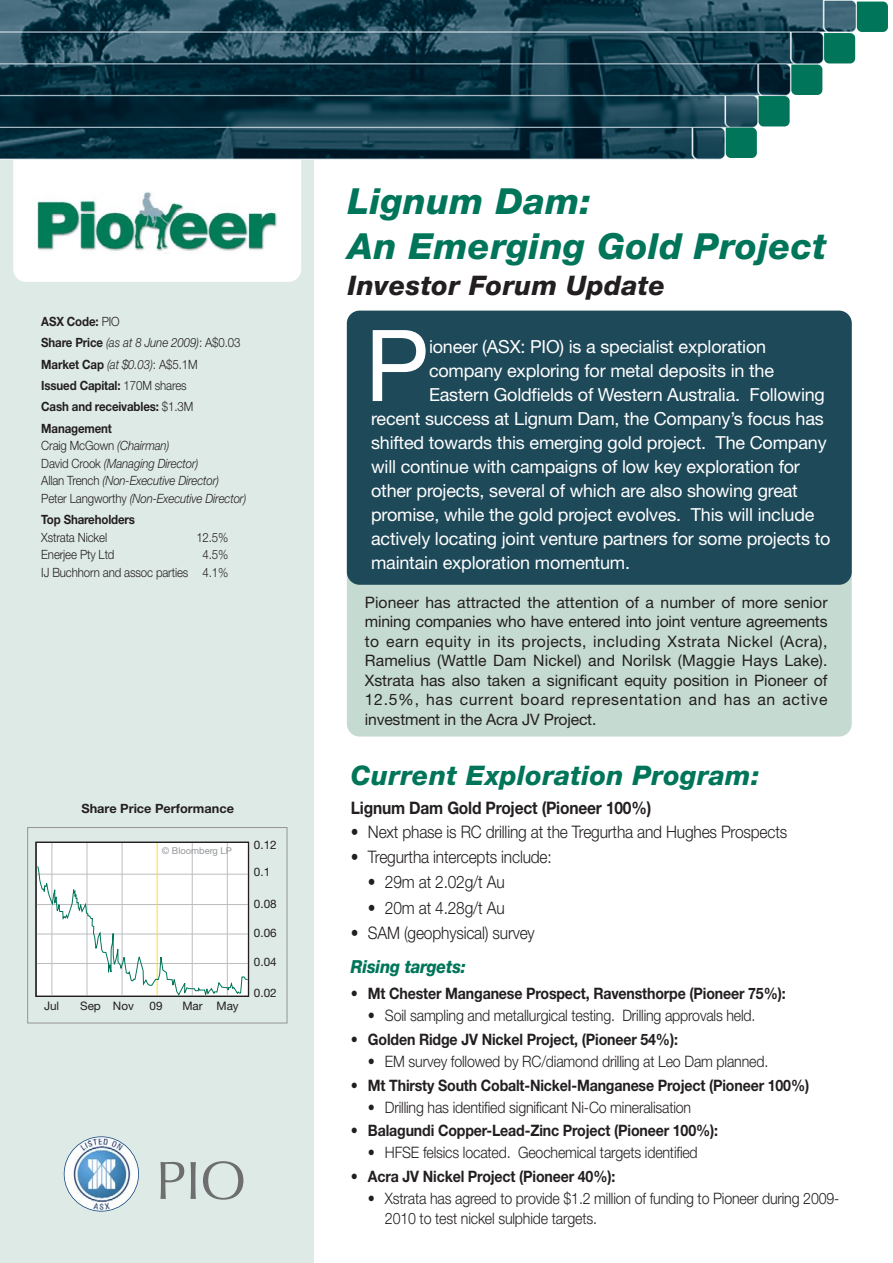
<style>
.page{position:relative;width:893px;height:1263px;background:#fff}
.page>*{position:absolute;margin:0;border:0;box-sizing:border-box;transform-origin:0 0}
.t1{font:99.3px "Helvetica Neue";color:#fff}
.t2{font:54px "Optima";color:#6d6e70}
.t3{font:italic 800 36px/45px "Helvetica Neue";letter-spacing:.01em;color:#007559}
.t4{font:italic 800 27px "Helvetica Neue";letter-spacing:.01em;color:#007559}
.t5{font:italic 800 27px "Helvetica Neue";letter-spacing:.01em;color:#231f20}
.t6{font:18px "Helvetica Neue";letter-spacing:-.01em;color:#fff}
.t7{font:italic 800 18px "Helvetica Neue";letter-spacing:-.015em;color:#007559;scale:.9 1}
.t8{font:300 17.25px "Helvetica Neue";letter-spacing:-.01em;color:#231f20;scale:.9 1}
.t9{font:700 17.25px "Helvetica Neue";letter-spacing:-.01em;color:#231f20;scale:.9 1}
.t10{font:15.75px/19.5px "Helvetica Neue";letter-spacing:-.01em;color:#231f20;text-align:justify}
.t11{font:300 15.75px/19.5px "Helvetica Neue";letter-spacing:-.01em;color:#231f20;scale:.9 1}
.t12{font:700 15.75px "Helvetica Neue";letter-spacing:-.01em;color:#231f20;scale:.9 1}
.t13{font:700 12.75px/21.5px "Helvetica Neue";letter-spacing:-.01em;color:#231f20;scale:.9 1}
.t14{font:italic 300 12.75px/17.5px "Helvetica Neue";letter-spacing:-.01em;color:#231f20;scale:.9 1}
.t15{font:300 12.75px/17.5px "Helvetica Neue";letter-spacing:-.01em;color:#231f20;text-align:right;scale:.9 1}
.t16{font:700 12.75px "Helvetica Neue";letter-spacing:-.01em;color:#231f20}
.t17{font:11.7px "Helvetica Neue";color:#231f20}
.t18{font:9.3px "Helvetica Neue";color:#939598}
.s1{font-weight:300}
.s2{font-weight:300;font-style:italic}
.s3{font-style:normal}
</style>
<div class="page">
<div style="left:347px;top:311px;width:505px;height:426px;background:#c5dad1;border-radius:13px"></div>
<div style="left:0;top:150px;width:313px;height:1113px;background:#deeae5"></div>
<div style="left:347px;top:311px;width:505px;height:274px;background:#1e4959;border-radius:13px"></div>
<div style="left:13px;top:48px;width:288px;height:234px;background:#fff;border-radius:13px"></div>
<img style="left:0;top:0;width:885px;height:159px">
<svg style="left:726px;top:2px;width:162px;height:156px"></svg>
<img style="left:37px;top:192px;width:240px;height:62px">
<div style="left:35px;top:842px;width:214px;height:155px;background:#fff"></div>
<hr style="left:52px;top:843px;width:1px;height:153px;background:#bbbdc0">
<hr style="left:87px;top:843px;width:1px;height:153px;background:#bbbdc0">
<hr style="left:122px;top:843px;width:1px;height:153px;background:#bbbdc0">
<hr style="left:157px;top:843px;width:1px;height:153px;background:#ffe01a">
<hr style="left:192px;top:843px;width:1px;height:153px;background:#bbbdc0">
<hr style="left:227px;top:843px;width:1px;height:153px;background:#bbbdc0">
<svg style="left:37px;top:866px;width:210px;height:129px"></svg>
<div style="left:35px;top:842px;width:214px;height:155px;border:1px solid #231f20"></div>
<div style="left:27px;top:827px;width:260px;height:196px;border:1px solid #939598"></div>
<img style="left:65px;top:1137px;width:73px;height:74px;border-radius:50%">
<div style="left:64px;top:1136px;width:75px;height:76px;border:2px solid #124680;border-radius:50%"></div>
<p class="t13" style="left:41px;top:312px;width:223px">ASX Code: <span class="s1">PIO<br></span>Share Price <span class="s2">(as at 8 June 2009)</span><span class="s1">: A$0.03<br></span>Market Cap <span class="s2">(at $0.03)</span><span class="s1">: A$5.1M<br></span>Issued Capital: <span class="s1">170M shares<br></span>Cash and receivables: <span class="s1">$1.3M<br></span>Management</p>
<p class="t14" style="left:41px;top:438px;width:229px"><span class="s3">Craig McGown</span> (Chairman)<br><span class="s3">David Crook</span> (Managing Director)<br><span class="s3">Allan Trench</span> (Non-Executive Director)<br><span class="s3">Peter Langworthy</span> (Non-Executive Director)</p>
<p class="t13" style="left:41px;top:510px;width:106px">Top Shareholders</p>
<p class="t15" style="left:41px;top:530px;width:75px">Xstrata Nickel</p>
<p class="t15" style="left:196px;top:530px;width:37px">12.5%</p>
<p class="t15" style="left:41px;top:547px;width:83px">Enerjee Pty Ltd</p>
<p class="t15" style="left:41px;top:547px;width:209px">4.5%<br>IJ Buchhorn and assoc parties 4.1%</p>
<p class="t16" style="left:81px;top:804px;width:154px">Share Price Performance</p>
<p class="t18" style="left:162px;top:848px;width:71px">© Bloomberg LP</p>
<p class="t17" style="left:44px;top:1002px;width:17px">Jul</p>
<p class="t17" style="left:80px;top:1002px;width:55px">Sep Nov</p>
<p class="t17" style="left:149px;top:1002px;width:15px">09</p>
<p class="t17" style="left:182px;top:1002px;width:58px">Mar May</p>
<p class="t17" style="left:254px;top:841px;width:24px">0.12</p>
<p class="t17" style="left:254px;top:868px;width:18px">0.1</p>
<p class="t17" style="left:254px;top:900px;width:24px">0.08</p>
<p class="t17" style="left:254px;top:928px;width:24px">0.06</p>
<p class="t17" style="left:254px;top:957px;width:24px">0.04</p>
<p class="t17" style="left:254px;top:989px;width:24px">0.02</p>
<h2 class="t2" style="left:156px;top:1149px;width:92px">PIO</h2>
<h3 class="t3" style="left:348px;top:182px;width:480px">Lignum Dam:<br>An Emerging Gold Project</h3>
<h3 class="t5" style="left:348px;top:276px;width:319px">Investor Forum Update</h3>
<h1 class="t1" style="left:365px;top:330px;width:66px">P</h1>
<p class="t6" style="left:429px;top:340px;width:339px">ioneer (ASX: PIO) is a specialist exploration</p>
<p class="t6" style="left:429px;top:364px;width:346px">company exploring for metal deposits in the</p>
<p class="t6" style="left:429px;top:388px;width:397px">Eastern Goldfields of Western Australia. Following</p>
<p class="t6" style="left:371px;top:412px;width:454px">recent success at Lignum Dam, the Company’s focus has</p>
<p class="t6" style="left:371px;top:436px;width:457px">shifted towards this emerging gold project. The Company</p>
<p class="t6" style="left:371px;top:460px;width:430px">will continue with campaigns of low key exploration for</p>
<p class="t6" style="left:371px;top:484px;width:428px">other projects, several of which are also showing great</p>
<p class="t6" style="left:371px;top:508px;width:445px">promise, while the gold project evolves. This will include</p>
<p class="t6" style="left:371px;top:532px;width:461px">actively locating joint venture partners for some projects to</p>
<p class="t6" style="left:371px;top:556px;width:260px">maintain exploration momentum.</p>
<p class="t10" style="left:365px;top:594px;width:464px">Pioneer has attracted the attention of a number of more senior mining companies who have entered into joint venture agreements to earn equity in its projects, including Xstrata Nickel (Acra), Ramelius (Wattle Dam Nickel) and Norilsk (Maggie Hays Lake).<br>Xstrata has also taken a significant equity position in Pioneer of 12.5%, has current board representation and has an active investment in the Acra JV Project.</p>
<h3 class="t4" style="left:351px;top:766px;width:410px">Current Exploration Program:</h3>
<p class="t9" style="left:351px;top:802px;width:335px">Lignum Dam Gold Project (Pioneer 100%)</p>
<p class="t8" style="left:351px;top:826px;width:486px">• Next phase is RC drilling at the Tregurtha and Hughes Prospects</p>
<p class="t8" style="left:351px;top:851px;width:225px">• Tregurtha intercepts include:</p>
<p class="t8" style="left:368px;top:876px;width:153px">• 29m at 2.02g/t Au</p>
<p class="t8" style="left:368px;top:901px;width:153px">• 20m at 4.28g/t Au</p>
<p class="t8" style="left:351px;top:927px;width:206px">• SAM (geophysical) survey</p>
<p class="t7" style="left:351px;top:960px;width:129px">Rising targets:</p>
<p class="t12" style="left:351px;top:988px;width:484px"><span class="s1">•</span> Mt Chester Manganese Prospect, Ravensthorpe (Pioneer 75%):</p>
<p class="t11" style="left:368px;top:1007px;width:432px">• Soil sampling and metallurgical testing. Drilling approvals held.</p>
<p class="t12" style="left:351px;top:1034px;width:365px"><span class="s1">•</span> Golden Ridge JV Nickel Project, (Pioneer 54%):</p>
<p class="t11" style="left:368px;top:1053px;width:446px">• EM survey followed by RC/diamond drilling at Leo Dam planned.</p>
<p class="t12" style="left:351px;top:1079px;width:511px"><span class="s1">•</span> Mt Thirsty South Cobalt-Nickel-Manganese Project (Pioneer 100%)</p>
<p class="t11" style="left:368px;top:1099px;width:361px">• Drilling has identified significant Ni-Co mineralisation</p>
<p class="t12" style="left:351px;top:1125px;width:409px"><span class="s1">•</span> Balagundi Copper-Lead-Zinc Project (Pioneer 100%):</p>
<p class="t11" style="left:368px;top:1145px;width:368px">• HFSE felsics located. Geochemical targets identified</p>
<p class="t12" style="left:351px;top:1171px;width:295px"><span class="s1">•</span> Acra JV Nickel Project (Pioneer 40%):</p>
<p class="t11" style="left:385px;top:1190px;width:506px;text-indent:-17px">• Xstrata has agreed to provide $1.2 million of funding to Pioneer during 2009-<br>2010 to test nickel sulphide targets.</p>
</div>
